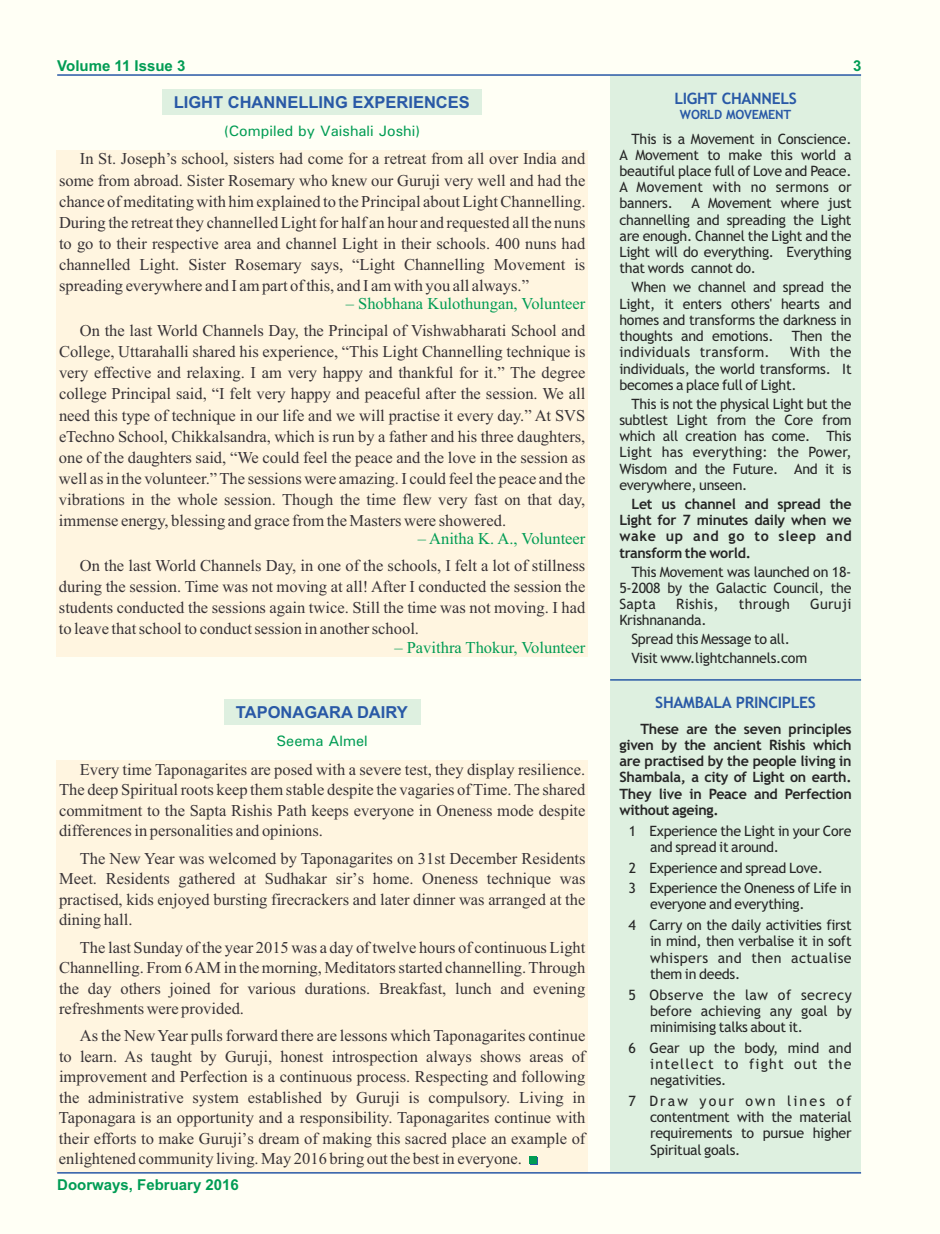
<style>
.page{position:relative;width:940px;height:1234px;background:#fff}
.page>*{position:absolute;margin:0;border:0;box-sizing:border-box;transform-origin:0 0}
.t1{font:16.5px/21px "Times New Roman";color:#383336;text-align:justify}
.t2{font:16.5px "Times New Roman";color:#009c54}
.t3{font:700 16.5px "Arial";color:#2959a6}
.t4{font:700 15.75px "Trebuchet MS";letter-spacing:-.02em;color:#2959a6}
.t5{font:700 15px "Arial";color:#009c54}
.t6{font:500 15px "Univers";color:#009c54}
.t7{font:14.25px/16.2px "Trebuchet MS";letter-spacing:-.02em;color:#262626;text-align:justify}
.t8{font:700 14.25px/16.2px "Trebuchet MS";letter-spacing:-.02em;color:#262626;text-align:justify}
.t9{font:14.25px "Trebuchet MS";letter-spacing:.02em;color:#262626}
.t10{font:700 12.75px "Trebuchet MS";letter-spacing:-.02em;color:#2959a6}
</style>
<div class="page">
<div style="left:0;top:0;width:940px;height:1233px;background:#fffff5"></div>
<div style="left:610px;top:75px;width:251px;height:1097px;background:#def0e0"></div>
<hr style="left:610px;top:679px;width:251px;height:1px;background:#2959a6">
<hr style="left:57px;top:74px;width:804px;height:2px;background:#2959a6">
<div style="left:162px;top:89px;width:320px;height:25px;background:#def0e0"></div>
<div style="left:56px;top:150px;width:531px;height:506px;background:#fff5e0"></div>
<div style="left:56px;top:759px;width:531px;height:413px;background:#fff5e0"></div>
<div style="left:224px;top:699px;width:196px;height:25px;background:#def0e0"></div>
<hr style="left:57px;top:1171px;width:804px;height:2px;background:#2959a6">
<div style="left:529px;top:1156px;width:8px;height:7px;background:#009c54"></div>
<p class="t5" style="left:57px;top:60px;width:130px">Volume 11 Issue 3</p>
<p class="t3" style="left:174px;top:96px;width:298px">LIGHT CHANNELLING EXPERIENCES</p>
<p class="t6" style="left:224px;top:126px;width:198px">(Compiled by Vaishali Joshi)</p>
<p class="t1" style="left:59px;top:150px;width:528px;text-indent:21px">In St. Joseph’s school, sisters had come for a retreat from all over India and some from abroad. Sister Rosemary who knew our Guruji very well and had the chance of meditating with him explained to the Principal about Light Channelling.<br>During the retreat they channelled Light for half an hour and requested all the nuns to go to their respective area and channel Light in their schools. 400 nuns had channelled Light. Sister Rosemary says, “Light Channelling Movement is spreading everywhere and I am part of this, and I am with you all always.”</p>
<p class="t2" style="left:346px;top:297px;width:241px">– Shobhana Kulothungan, Volunteer</p>
<p class="t1" style="left:59px;top:322px;width:528px;text-indent:21px">On the last World Channels Day, the Principal of Vishwabharati School and College, Uttarahalli shared his experience, “This Light Channelling technique is very effective and relaxing. I am very happy and thankful for it.” The degree college Principal said, “I felt very happy and peaceful after the session. We all need this type of technique in our life and we will practise it every day.” At SVS eTechno School, Chikkalsandra, which is run by a father and his three daughters, one of the daughters said, “We could feel the peace and the love in the session as well as in the volunteer.” The sessions were amazing. I could feel the peace and the vibrations in the whole session. Though the time flew very fast on that day, immense energy, blessing and grace from the Masters were showered.</p>
<p class="t2" style="left:418px;top:532px;width:169px">– Anitha K. A., Volunteer</p>
<p class="t1" style="left:59px;top:557px;width:528px;text-indent:21px">On the last World Channels Day, in one of the schools, I felt a lot of stillness during the session. Time was not moving at all! After I conducted the session the students conducted the sessions again twice. Still the time was not moving. I had to leave that school to conduct session in another school.</p>
<p class="t2" style="left:394px;top:641px;width:192px">– Pavithra Thokur, Volunteer</p>
<p class="t3" style="left:236px;top:706px;width:173px">TAPONAGARA DAIRY</p>
<p class="t6" style="left:277px;top:735px;width:93px">Seema Almel</p>
<p class="t1" style="left:59px;top:760px;width:528px;line-height:20.4px;text-indent:21px">Every time Taponagarites are posed with a severe test, they display resilience.<br>The deep Spiritual roots keep them stable despite the vagaries of Time. The shared commitment to the Sapta Rishis Path keeps everyone in Oneness mode despite differences in personalities and opinions.</p>
<p class="t1" style="left:59px;top:849px;width:528px;line-height:20.4px;text-indent:21px">The New Year was welcomed by Taponagarites on 31st December Residents Meet. Residents gathered at Sudhakar sir’s home. Oneness technique was practised, kids enjoyed bursting firecrackers and later dinner was arranged at the dining hall.</p>
<p class="t1" style="left:59px;top:938px;width:528px;line-height:20.4px;text-indent:21px">The last Sunday of the year 2015 was a day of twelve hours of continuous Light Channelling. From 6 AM in the morning, Meditators started channelling. Through the day others joined for various durations. Breakfast, lunch and evening refreshments were provided.</p>
<p class="t1" style="left:59px;top:1027px;width:528px;line-height:20.4px;text-indent:21px">As the New Year pulls forward there are lessons which Taponagarites continue to learn. As taught by Guruji, honest introspection always shows areas of improvement and Perfection is a continuous process. Respecting and following the administrative system established by Guruji is compulsory. Living in Taponagara is an opportunity and a responsibility. Taponagarites continue with their efforts to make Guruji’s dream of making this sacred place an example of enlightened community living. May 2016 bring out the best in everyone.</p>
<p class="t5" style="left:57px;top:1178px;width:183px">Doorways, February 2016</p>
<p class="t5" style="left:853px;top:60px;width:10px">3</p>
<p class="t4" style="left:674px;top:92px;width:124px">LIGHT CHANNELS</p>
<p class="t10" style="left:680px;top:110px;width:113px">WORLD MOVEMENT</p>
<p class="t7" style="left:619px;top:132px;width:234px;text-indent:12px">This is a Movement in Conscience.<br>A Movement to make this world a beautiful place full of Love and Peace.<br>A Movement with no sermons or banners.</p>
<p class="t7" style="left:619px;top:196px;width:234px;text-indent:72px">A Movement where just channelling and spreading the Light are enough. Channel the Light and the Light will do everything. Everything that words cannot do.</p>
<p class="t7" style="left:619px;top:280px;width:234px;text-indent:12px">When we channel and spread the Light, it enters others' hearts and homes and transforms the darkness in thoughts and emotions.</p>
<p class="t7" style="left:791px;top:329px;width:61px">Then the</p>
<p class="t7" style="left:619px;top:345px;width:234px;text-indent:171px">With the individuals, the world transforms. It becomes a place full of Light.</p>
<p class="t7" style="left:619px;top:397px;width:234px;text-indent:12px">This is not the physical Light but the subtlest Light from the Core from which all creation has come. This Light has everything: the Power, Wisdom and the Future. And it is everywhere, unseen.</p>
<p class="t8" style="left:619px;top:497px;width:234px;text-indent:12px">Let us channel and spread the Light for 7 minutes daily when we wake up and go to sleep and transform the world.</p>
<p class="t7" style="left:619px;top:564px;width:234px;text-indent:12px">This Movement was launched on 18- 5-2008 by the Galactic Council, the Sapta</p>
<p class="t9" style="left:619px;top:347px;width:152px">individuals transform.</p>
<p class="t7" style="left:676px;top:597px;width:44px">Rishis,</p>
<p class="t9" style="left:739px;top:598px;width:52px">through</p>
<p class="t7" style="left:810px;top:597px;width:43px">Guruji</p>
<p class="t7" style="left:631px;top:612px;width:177px;line-height:19px;text-align:left;text-indent:-12px">Krishnananda.<br>Spread this Message to all.<br>Visit www.lightchannels.com</p>
<p class="t4" style="left:655px;top:696px;width:162px">SHAMBALA PRINCIPLES</p>
<p class="t8" style="left:619px;top:721px;width:234px;text-indent:21px">These are the seven principles given by the ancient Rishis which are practised by the people living in Shambala, a city of Light on earth.<br>They live in Peace and Perfection without ageing.</p>
<p class="t7" style="left:650px;top:823px;width:203px;text-indent:-21px">1 Experience the Light in your Core and spread it around.</p>
<p class="t7" style="left:628px;top:858px;width:224px;line-height:20.7px">2 Experience and spread Love.<br>3 Experience the Oneness of Life in</p>
<p class="t7" style="left:628px;top:895px;width:224px;line-height:20.7px;text-indent:22px">everyone and everything.<br>4 Carry on the daily activities first</p>
<p class="t7" style="left:650px;top:934px;width:203px">in mind, then verbalise it in soft whispers and then actualise them in deeds.</p>
<p class="t7" style="left:650px;top:987px;width:203px;text-indent:-21px">5 Observe the law of secrecy before achieving any goal by minimising talks about it.</p>
<p class="t7" style="left:650px;top:1040px;width:203px;text-indent:-21px">6 Gear up the body, mind and intellect to fight out the negativities.</p>
<p class="t7" style="left:650px;top:1093px;width:203px;text-indent:-21px">7 Draw your own lines of contentment with the material requirements to pursue higher Spiritual goals.</p>
</div>
